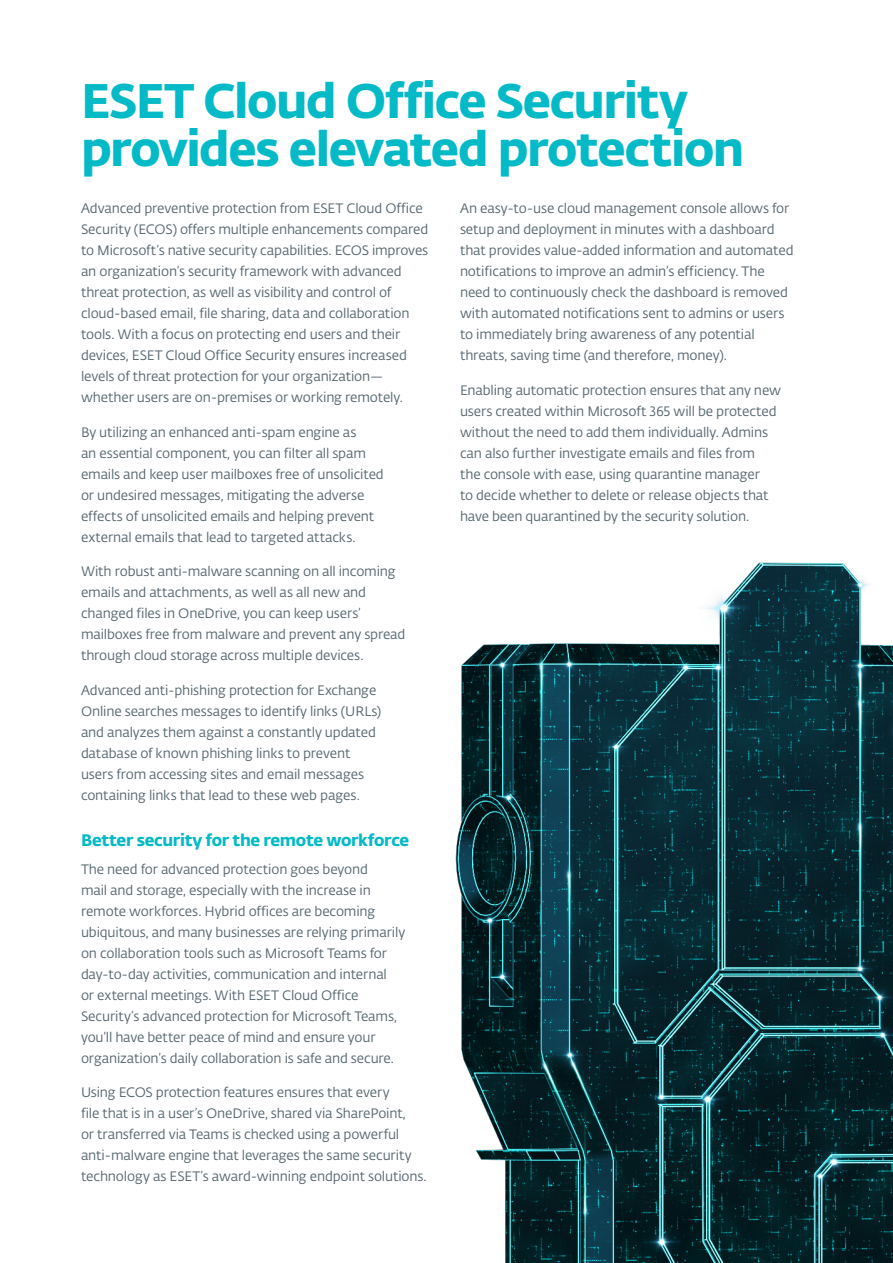
<style>
.page{position:relative;width:893px;height:1263px;background:#fff}
.page>*{position:absolute;margin:0;border:0;box-sizing:border-box;transform-origin:0 0}
.Paragraph_Style_3{font:48px/48px "Fedra Sans Alt Pro Bold LF";letter-spacing:-.03em;color:#03bac6}
.Paragraph_Style_11{font:16.5px "Fedra Sans Alt Pro Bold LF";letter-spacing:-.02em;color:#03bac6}
.Paragraph_Style_6{font:13.5px/21px "Fedra Sans Alt Pro Book LF";letter-spacing:-.01em;color:#56666e}
</style>
<div class="page">
<img style="left:455px;top:562px;width:438px;height:701px">
<p class="Paragraph_Style_3" style="left:81px;top:74px;width:665px">ESET Cloud Office Security provides elevated protection</p>
<p class="Paragraph_Style_6" style="left:81px;top:197px;width:349px">Advanced preventive protection from ESET Cloud Office Security (ECOS) offers multiple enhancements compared to Microsoft’s native security capabilities. ECOS improves an organization’s security framework with advanced threat protection, as well as visibility and control of cloud-based email, file sharing, data and collaboration tools. With a focus on protecting end users and their devices, ESET Cloud Office Security ensures increased levels of threat protection for your organization— whether users are on-premises or working remotely.</p>
<p class="Paragraph_Style_6" style="left:81px;top:421px;width:304px">By utilizing an enhanced anti-spam engine as<br>an essential component, you can filter all spam emails and keep user mailboxes free of unsolicited or undesired messages, mitigating the adverse effects of unsolicited emails and helping prevent external emails that lead to targeted attacks.</p>
<p class="Paragraph_Style_6" style="left:81px;top:560px;width:326px">With robust anti-malware scanning on all incoming emails and attachments, as well as all new and changed files in OneDrive, you can keep users’ mailboxes free from malware and prevent any spread through cloud storage across multiple devices.</p>
<p class="Paragraph_Style_6" style="left:81px;top:679px;width:302px">Advanced anti-phishing protection for Exchange Online searches messages to identify links (URLs) and analyzes them against a constantly updated database of known phishing links to prevent users from accessing sites and email messages containing links that lead to these web pages.</p>
<p class="Paragraph_Style_11" style="left:81px;top:827px;width:330px">Better security for the remote workforce</p>
<p class="Paragraph_Style_6" style="left:81px;top:858px;width:326px">The need for advanced protection goes beyond<br>mail and storage, especially with the increase in remote workforces. Hybrid offices are becoming ubiquitous, and many businesses are relying primarily on collaboration tools such as Microsoft Teams for day-to-day activities, communication and internal<br>or external meetings. With ESET Cloud Office Security’s advanced protection for Microsoft Teams, you’ll have better peace of mind and ensure your organization’s daily collaboration is safe and secure.</p>
<p class="Paragraph_Style_6" style="left:81px;top:1082px;width:347px">Using ECOS protection features ensures that every<br>file that is in a user’s OneDrive, shared via SharePoint,<br>or transferred via Teams is checked using a powerful anti-malware engine that leverages the same security technology as ESET’s award-winning endpoint solutions.</p>
<p class="Paragraph_Style_6" style="left:460px;top:197px;width:335px">An easy-to-use cloud management console allows for setup and deployment in minutes with a dashboard that provides value-added information and automated notifications to improve an admin’s efficiency. The need to continuously check the dashboard is removed with automated notifications sent to admins or users to immediately bring awareness of any potential threats, saving time (and therefore, money).</p>
<p class="Paragraph_Style_6" style="left:460px;top:379px;width:323px">Enabling automatic protection ensures that any new users created within Microsoft 365 will be protected without the need to add them individually. Admins can also further investigate emails and files from<br>the console with ease, using quarantine manager<br>to decide whether to delete or release objects that have been quarantined by the security solution.</p>
</div>
